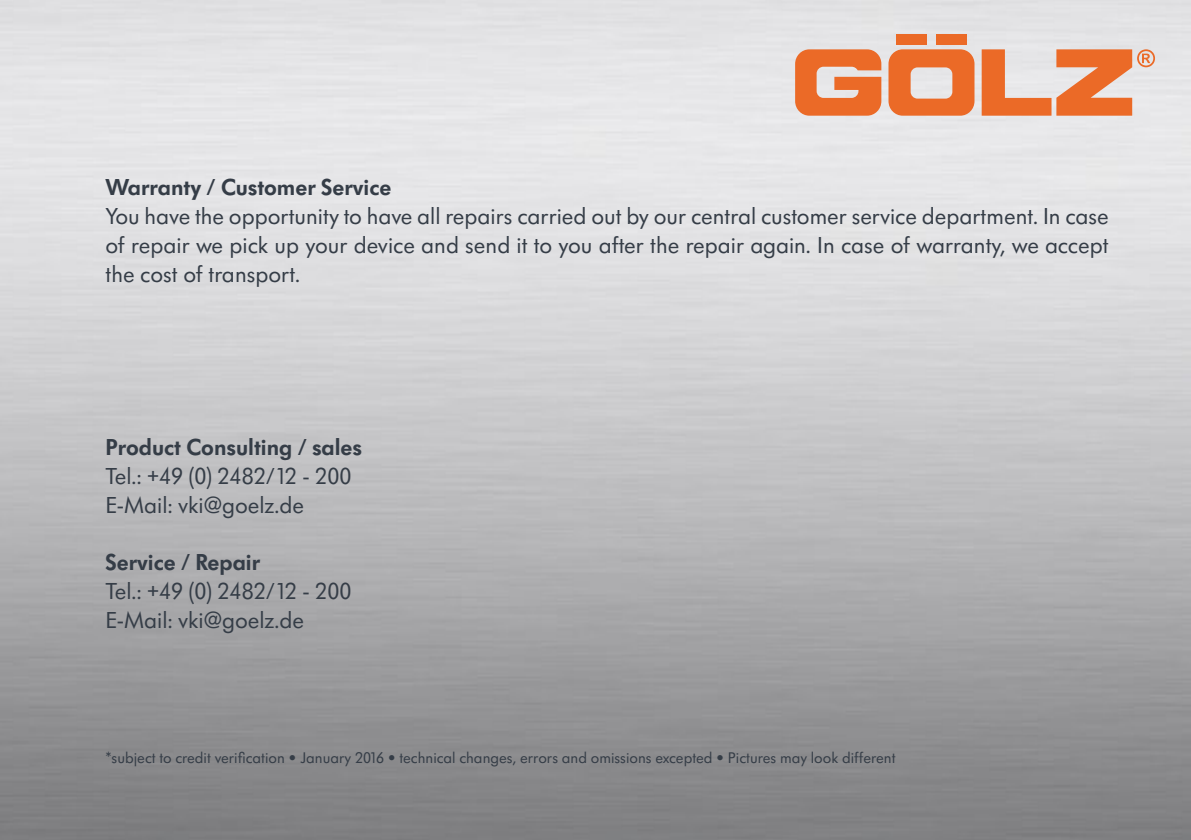
<style>
.page{position:relative;width:1191px;height:840px;background:#fff}
.page>*{position:absolute;margin:0;border:0;box-sizing:border-box;transform-origin:0 0}
.t1{font:24px/28.8px "Futura SB";color:#353d47}
.t2{font:24px "Futura SB Dem Bol";color:#353d47}
.t3{font:16px "Futura SB";color:#353d47}
</style>
<div class="page">
<img style="left:0;top:0;width:1191px;height:839px">
<svg style="left:795px;top:49px;width:86px;height:67px;background:#e98653"></svg>
<svg style="left:888px;top:49px;width:86px;height:67px;background:#e98a5a"></svg>
<div style="left:897px;top:34px;width:30px;height:11px;background:#eb6a27"></div>
<div style="left:936px;top:34px;width:30px;height:11px;background:#eb6a27"></div>
<svg style="left:981px;top:49px;width:174px;height:67px;background:#e9a481"></svg>
<p class="t2" style="left:105px;top:174px;width:287px">Warranty / Customer Service</p>
<p class="t1" style="left:105px;top:202px;width:1004px;text-align:justify">You have the opportunity to have all repairs carried out by our central customer service department. In case of repair we pick up your device and send it to you after the repair again. In case of warranty, we accept the cost of transport.</p>
<p class="t2" style="left:105px;top:434px;width:258px">Product Consulting / sales</p>
<p class="t1" style="left:105px;top:461px;width:247px">Tel.: +49 (0) 2482/12 - 200<br>E-Mail: vki@goelz.de</p>
<p class="t2" style="left:105px;top:549px;width:156px">Service / Repair</p>
<p class="t1" style="left:105px;top:577px;width:247px">Tel.: +49 (0) 2482/12 - 200<br>E-Mail: vki@goelz.de</p>
<p class="t3" style="left:105px;top:748px;width:791px">*subject to credit verification • January 2016 • technical changes, errors and omissions excepted • Pictures may look different</p>
</div>
